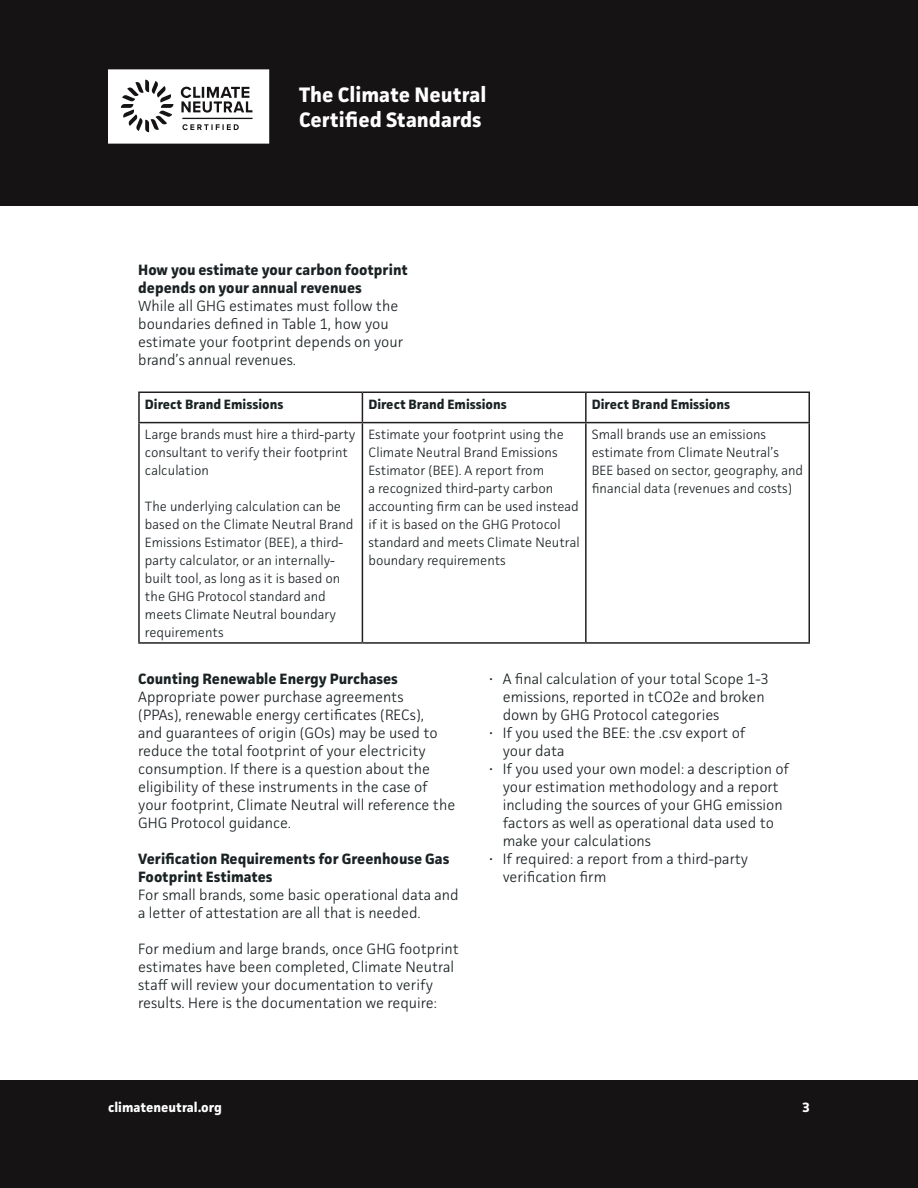
<style>
.page{position:relative;width:918px;height:1188px;background:#fff}
.page>*{position:absolute;margin:0;border:0;box-sizing:border-box;transform-origin:0 0}
.Minor_Headline{font:700 21px "Facit";color:#fff}
.t1{font:300 15px/18px "Facit";color:#1a2224}
.t2{font:700 15px/18px "Facit";color:#1a2224}
.t3{font:300 13.5px/18px "Facit";color:#1a2224}
.t4{font:700 13.5px "Facit";color:#1a2224}
.t5{font:700 13.5px "Facit";color:#fff}
</style>
<div class="page">
<div style="left:0;top:0;width:918px;height:205px;background:#151314"></div>
<svg style="left:108px;top:69px;width:161px;height:75px;background:#dcdcdc"></svg>
<div style="left:0;top:1080px;width:918px;height:108px;background:#151314"></div>
<hr style="left:138px;top:392px;width:224px;height:1px;background:#231f20">
<hr style="left:138px;top:393px;width:2px;height:29px;background:#231f20">
<hr style="left:362px;top:392px;width:224px;height:1px;background:#231f20">
<svg style="left:362px;top:393px;width:1px;height:29px"></svg>
<hr style="left:586px;top:392px;width:224px;height:1px;background:#231f20">
<hr style="left:585px;top:393px;width:2px;height:29px;background:#231f20">
<hr style="left:808px;top:393px;width:2px;height:29px;background:#231f20">
<hr style="left:138px;top:422px;width:224px;height:1px;background:#231f20">
<hr style="left:138px;top:423px;width:2px;height:219px;background:#231f20">
<hr style="left:362px;top:422px;width:224px;height:1px;background:#231f20">
<hr style="left:362px;top:423px;width:1px;height:219px;background:#231f20">
<hr style="left:586px;top:422px;width:224px;height:1px;background:#231f20">
<hr style="left:585px;top:423px;width:2px;height:219px;background:#231f20">
<hr style="left:808px;top:423px;width:2px;height:219px;background:#231f20">
<hr style="left:138px;top:642px;width:224px;height:2px;background:#231f20">
<hr style="left:362px;top:642px;width:224px;height:2px;background:#231f20">
<hr style="left:586px;top:642px;width:224px;height:2px;background:#231f20">
<p class="Minor_Headline" style="left:299px;top:82px;width:189px">The Climate Neutral</p>
<p class="Minor_Headline" style="left:299px;top:107px;width:184px">Certified Standards</p>
<p class="t2" style="left:138px;top:261px;width:271px">How you estimate your carbon footprint depends on your annual revenues</p>
<p class="t1" style="left:138px;top:297px;width:267px">While all GHG estimates must follow the boundaries defined in Table 1, how you estimate your footprint depends on your brand’s annual revenues.</p>
<p class="t4" style="left:145px;top:395px;width:140px">Direct Brand Emissions</p>
<p class="t4" style="left:368px;top:395px;width:140px">Direct Brand Emissions</p>
<p class="t4" style="left:592px;top:395px;width:140px">Direct Brand Emissions</p>
<p class="t3" style="left:145px;top:425px;width:212px">Large brands must hire a third-party consultant to verify their footprint calculation</p>
<p class="t3" style="left:145px;top:497px;width:210px">The underlying calculation can be based on the Climate Neutral Brand<br>Emissions Estimator (BEE), a third&shy;party calculator, or an internally&shy;built tool, as long as it is based on the GHG Protocol standard and meets Climate Neutral boundary requirements</p>
<p class="t3" style="left:368px;top:425px;width:213px">Estimate your footprint using the<br>Climate Neutral Brand Emissions<br>Estimator (BEE). A report from<br>a recognized third-party carbon accounting firm can be used instead if it is based on the GHG Protocol standard and meets Climate Neutral boundary requirements</p>
<p class="t3" style="left:592px;top:425px;width:213px">Small brands use an emissions estimate from Climate Neutral’s BEE based on sector, geography, and financial data (revenues and costs)</p>
<p class="t2" style="left:138px;top:669px;width:261px">Counting Renewable Energy Purchases</p>
<p class="t1" style="left:138px;top:687px;width:319px">Appropriate power purchase agreements<br>(PPAs), renewable energy certificates (RECs),<br>and guarantees of origin (GOs) may be used to reduce the total footprint of your electricity consumption. If there is a question about the eligibility of these instruments in the case of your footprint, Climate Neutral will reference the GHG Protocol guidance.</p>
<p class="t2" style="left:138px;top:849px;width:313px">Verification Requirements for Greenhouse Gas<br>Footprint Estimates</p>
<p class="t1" style="left:138px;top:885px;width:322px">For small brands, some basic operational data and a letter of attestation are all that is needed.</p>
<p class="t1" style="left:138px;top:939px;width:322px">For medium and large brands, once GHG footprint estimates have been completed, Climate Neutral staff will review your documentation to verify results. Here is the documentation we require:</p>
<p class="t1" style="left:503px;top:669px;width:267px;text-indent:-14px">• A final calculation of your total Scope 1-3 emissions, reported in tCO2e and broken down by GHG Protocol categories</p>
<p class="t1" style="left:503px;top:723px;width:244px;text-indent:-14px">• If you used the BEE: the .csv export of your data</p>
<p class="t1" style="left:503px;top:759px;width:288px;text-indent:-14px">• If you used your own model: a description of your estimation methodology and a report including the sources of your GHG emission factors as well as operational data used to make your calculations</p>
<p class="t1" style="left:503px;top:849px;width:247px;text-indent:-14px">• If required: a report from a third-party verification firm</p>
<p class="t5" style="left:108px;top:1099px;width:115px">climateneutral.org</p>
<p class="t5" style="left:802px;top:1099px;width:9px">3</p>
</div>
